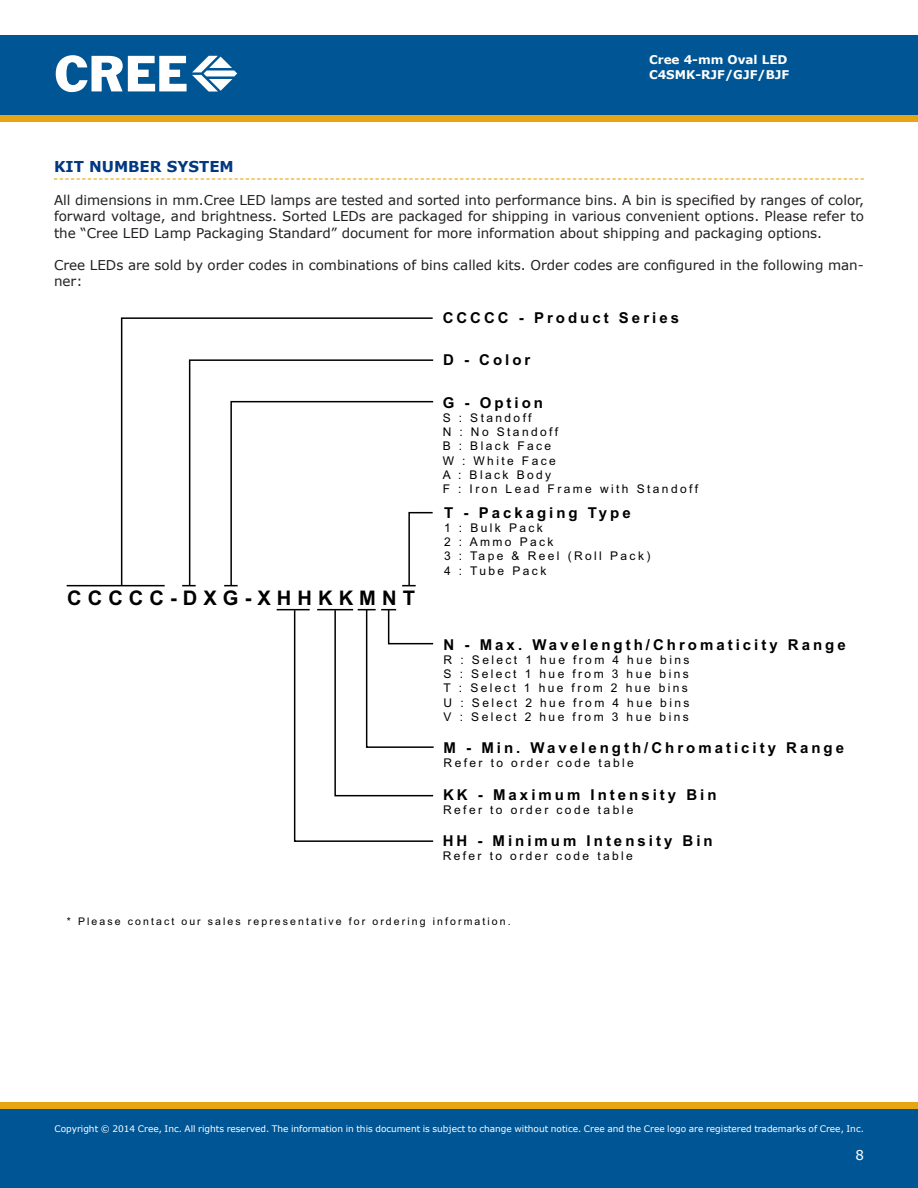
<style>
.page{position:relative;width:918px;height:1188px;background:#fff}
.page>*{position:absolute;margin:0;border:0;box-sizing:border-box;transform-origin:0 0}
.t1{font:700 20.1px "Arial";letter-spacing:.3em;color:#000}
.t2{font:700 15px "Arial";letter-spacing:.2em;color:#000}
.Section_heading_with{font:700 15px "Verdana";color:#003882}
.t3{font:13.5px/16.2px "Verdana";color:#231f20;text-align:justify}
.t4{font:13.5px "Verdana";color:#fff}
.t5{font:12px/14.2px "Arial";letter-spacing:.2em;color:#000}
.t6{font:700 12px/15px "Verdana";color:#fff}
.t7{font:10.5px "Arial";letter-spacing:.2em;color:#000}
.t8{font:9px "Verdana";color:#fff}
</style>
<div class="page">
<div style="left:0;top:115px;width:918px;height:7px;background:#e7a512"></div>
<div style="left:0;top:35px;width:918px;height:80px;background:#005595"></div>
<svg style="left:56px;top:55px;width:181px;height:37px"></svg>
<div style="left:0;top:1108px;width:918px;height:80px;background:#005595"></div>
<div style="left:0;top:1102px;width:918px;height:6px;background:#e7a512"></div>
<svg style="left:54px;top:178px;width:810px;height:2px"></svg>
<hr style="left:67px;top:585px;width:98px;height:1px;background:#000">
<svg style="left:120px;top:317px;width:314px;height:270px"></svg>
<svg style="left:224px;top:400px;width:210px;height:187px"></svg>
<hr style="left:277px;top:609px;width:33px;height:1px;background:#000">
<svg style="left:293px;top:608px;width:141px;height:234px"></svg>
<p class="t6" style="left:649px;top:52px;width:142px">Cree 4-mm Oval LED<br>C4SMK-RJF/GJF/BJF</p>
<p class="Section_heading_with" style="left:54px;top:156px;width:181px">KIT NUMBER SYSTEM</p>
<p class="t3" style="left:54px;top:192px;width:811px">All dimensions in mm.Cree LED lamps are tested and sorted into performance bins. A bin is specified by ranges of color, forward voltage, and brightness. Sorted LEDs are packaged for shipping in various convenient options. Please refer to the “Cree LED Lamp Packaging Standard” document for more information about shipping and packaging options.</p>
<p class="t3" style="left:54px;top:257px;width:811px">Cree LEDs are sold by order codes in combinations of bins called kits. Order codes are configured in the following man&shy;ner:</p>
<p class="t2" style="left:443px;top:312px;width:238px">CCCCC - Product Series</p>
<p class="t2" style="left:443px;top:354px;width:89px">D - Color</p>
<p class="t2" style="left:443px;top:397px;width:102px">G - Option</p>
<p class="t5" style="left:443px;top:412px;width:257px">S : Standoff<br>N : No Standoff<br>B : Black Face<br>W : White Face<br>A : Black Body<br>F : Iron Lead Frame with Standoff</p>
<p class="t1" style="left:67px;top:591px;width:349px">CCCCC-DXG-XHHKKMNT</p>
<p class="t2" style="left:444px;top:507px;width:188px">T - Packaging Type</p>
<p class="t5" style="left:444px;top:522px;width:208px">1 : Bulk Pack<br>2 : Ammo Pack<br>3 : Tape &amp; Reel (Roll Pack)<br>4 : Tube Pack</p>
<p class="t2" style="left:444px;top:639px;width:404px">N - Max. Wavelength/Chromaticity Range</p>
<p class="t5" style="left:444px;top:654px;width:247px">R : Select 1 hue from 4 hue bins<br>S : Select 1 hue from 3 hue bins<br>T : Select 1 hue from 2 hue bins<br>U : Select 2 hue from 4 hue bins<br>V : Select 2 hue from 3 hue bins</p>
<p class="t2" style="left:444px;top:742px;width:402px">M - Min. Wavelength/Chromaticity Range</p>
<p class="t5" style="left:444px;top:757px;width:192px">Refer to order code table</p>
<p class="t2" style="left:443px;top:789px;width:275px">KK - Maximum Intensity Bin</p>
<p class="t5" style="left:443px;top:804px;width:192px">Refer to order code table</p>
<p class="t2" style="left:443px;top:835px;width:272px">HH - Minimum Intensity Bin</p>
<p class="t5" style="left:443px;top:850px;width:192px">Refer to order code table</p>
<p class="t7" style="left:67px;top:918px;width:445px">* Please contact our sales representative for ordering information.</p>
<p class="t8" style="left:54px;top:1123px;width:811px">Copyright © 2014 Cree, Inc. All rights reserved. The information in this document is subject to change without notice. Cree and the Cree logo are registered trademarks of Cree, Inc.</p>
<p class="t8" style="left:54px;top:1125px;width:58px">of Cree, Inc.</p>
<p class="t4" style="left:855px;top:1146px;width:10px">8</p>
</div>
